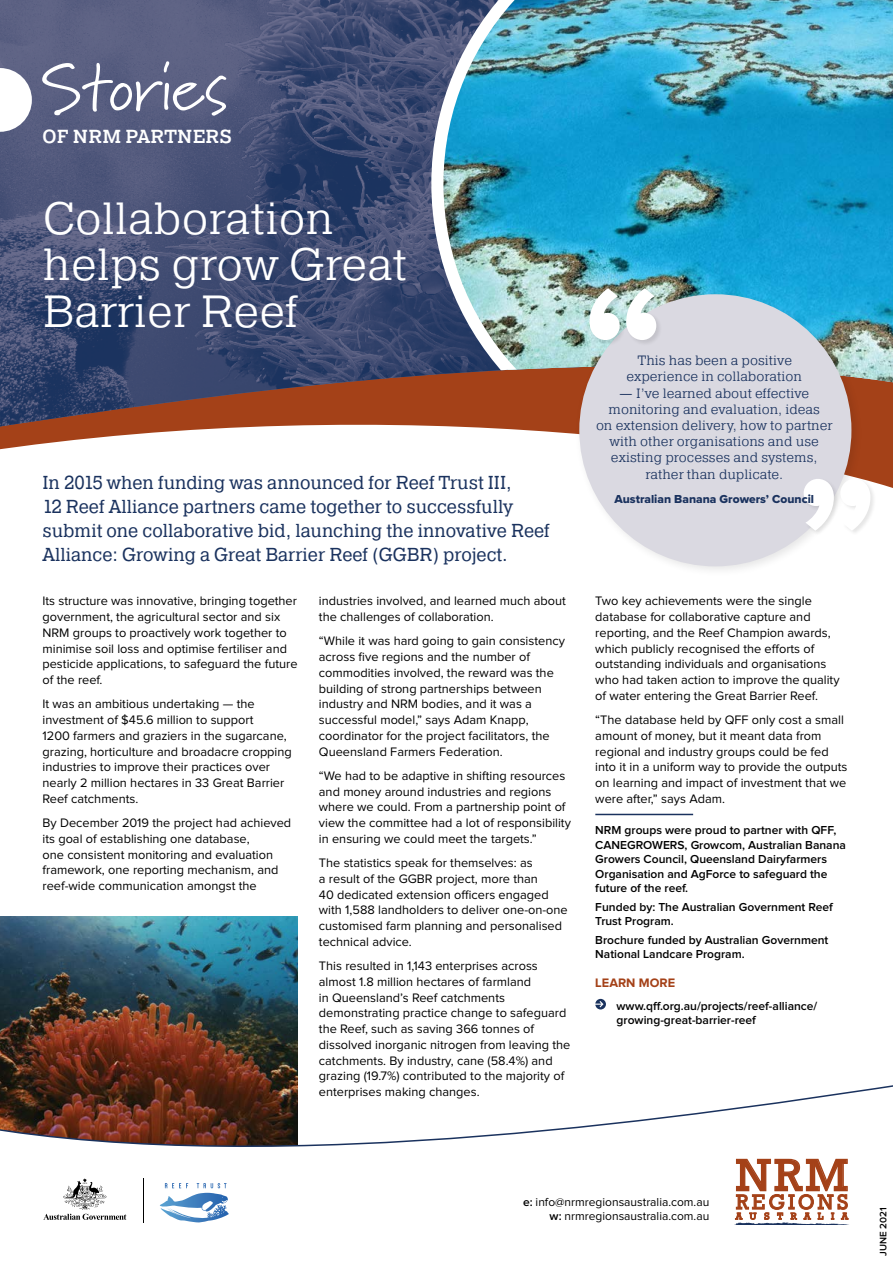
<style>
.page{position:relative;width:893px;height:1263px;background:#fff}
.page>*{position:absolute;margin:0;border:0;box-sizing:border-box;transform-origin:0 0}
.t1{font:66.75px "Marydale";color:#fff}
.t2{font:300 45px/46.5px "Pragmatica Slab";color:#fff}
.t3{font:44.85px "Geometric Slab 712 BT Medium A";color:#a44118;scale:1.04 1}
.t4{font:500 18.9px "Pragmatica Slab";letter-spacing:.01em;color:#fff;scale:.96 1}
.t5{font:18.75px/24px "Pragmatica Slab";color:#1a325e;scale:.95 1}
.t6{font:300 13.5px/16.2px "Pragmatica Slab";color:#1a325e;text-align:center}
.t7{font:12.75px/15.8px "Proxima Nova";color:#000}
.t8{font:700 12.75px "Proxima Nova";color:#a44118}
.t9{font:600 12px/14.4px "Proxima Nova";color:#000}
.t10{font:12px "Proxima Nova";color:#000}
.t11{font:12px "Proxima Nova Extrabld";color:#1a325e}
.t12{font:600 9.75px "Proxima Nova";color:#000}
.t13{font:9.3px "Geometric Slab 712 BT Medium A";color:#a44118;scale:1.07 1}
.s1{font-weight:600}
</style>
<div class="page">
<img style="left:0;top:916px;width:298px;height:165px">
<svg style="left:0;top:1081px;width:893px;height:142px"></svg>
<svg style="left:0;top:430px;width:893px;height:58px"></svg>
<img style="left:0;top:0;width:431px;height:426px">
<img style="left:431px;top:0;width:462px;height:426px">
<hr style="left:595px;top:814px;width:98px;height:1px;background:#1a325e">
<svg style="left:595px;top:999px;width:11px;height:10px"></svg>
<svg style="left:0;top:68px;width:32px;height:64px"></svg>
<div style="left:574px;top:289px;width:289px;height:289px;background:#000;opacity:.1"></div>
<div style="left:579px;top:294px;width:272px;height:272px;background:#dad9e1;border-radius:50%"></div>
<div style="left:588px;top:287px;width:74px;height:59px;background:#000;opacity:.1"></div>
<svg style="left:589px;top:288px;width:67px;height:52px"></svg>
<div style="left:802px;top:478px;width:74px;height:58px;background:#000;opacity:.1"></div>
<svg style="left:804px;top:479px;width:66px;height:52px"></svg>
<svg style="left:43px;top:1178px;width:83px;height:42px"></svg>
<hr style="left:143px;top:1178px;width:1px;height:45px;background:#000">
<svg style="left:159px;top:1183px;width:69px;height:32px"></svg>
<svg style="left:734px;top:1222px;width:116px;height:3px"></svg>
<svg style="left:735px;top:1193px;width:113px;height:17px"></svg>
<h1 class="t1" style="left:43px;top:48px;width:186px">Stories</h1>
<h3 class="t4" style="left:43px;top:125px;width:199px">OF NRM PARTNERS</h3>
<h2 class="t2" style="left:43px;top:195px;width:366px">Collaboration helps grow Great<br>Barrier Reef</h2>
<h3 class="t5" style="left:43px;top:471px;width:536px">In 2015 when funding was announced for Reef Trust III,<br>12 Reef Alliance partners came together to successfully submit one collaborative bid, launching the innovative Reef Alliance: Growing a Great Barrier Reef (GGBR) project.</h3>
<p class="t7" style="left:43px;top:594px;width:257px">Its structure was innovative, bringing together government, the agricultural sector and six NRM groups to proactively work together to minimise soil loss and optimise fertiliser and pesticide applications, to safeguard the future of the reef.</p>
<p class="t7" style="left:43px;top:697px;width:251px">It was an ambitious undertaking — the investment of $45.6 million to support<br>1200 farmers and graziers in the sugarcane, grazing, horticulture and broadacre cropping industries to improve their practices over nearly 2 million hectares in 33 Great Barrier Reef catchments.</p>
<p class="t7" style="left:43px;top:815px;width:250px">By December 2019 the project had achieved its goal of establishing one database,<br>one consistent monitoring and evaluation framework, one reporting mechanism, and reef-wide communication amongst the</p>
<p class="t7" style="left:319px;top:594px;width:249px">industries involved, and learned much about the challenges of collaboration.</p>
<p class="t7" style="left:319px;top:634px;width:248px">“While it was hard going to gain consistency across five regions and the number of commodities involved, the reward was the building of strong partnerships between industry and NRM bodies, and it was a successful model,” says Adam Knapp, coordinator for the project facilitators, the Queensland Farmers Federation.</p>
<p class="t7" style="left:319px;top:768px;width:254px">“We had to be adaptive in shifting resources and money around industries and regions where we could. From a partnership point of view the committee had a lot of responsibility in ensuring we could meet the targets.”</p>
<p class="t7" style="left:319px;top:855px;width:250px">The statistics speak for themselves: as<br>a result of the GGBR project, more than<br>40 dedicated extension officers engaged with 1,588 landholders to deliver one-on-one customised farm planning and personalised technical advice.</p>
<p class="t7" style="left:319px;top:958px;width:253px">This resulted in 1,143 enterprises across almost 1.8 million hectares of farmland<br>in Queensland’s Reef catchments demonstrating practice change to safeguard the Reef, such as saving 366 tonnes of dissolved inorganic nitrogen from leaving the catchments. By industry, cane (58.4%) and grazing (19.7%) contributed to the majority of enterprises making changes.</p>
<p class="t6" style="left:626px;top:352px;width:177px">This has been a positive experience in collaboration</p>
<p class="t6" style="left:596px;top:385px;width:238px">— I’ve learned about effective monitoring and evaluation, ideas<br>on extension delivery, how to partner with other organisations and use existing processes and systems, rather than duplicate.</p>
<p class="t11" style="left:615px;top:490px;width:201px">Australian Banana Growers’ Council</p>
<p class="t7" style="left:595px;top:594px;width:246px">Two key achievements were the single database for collaborative capture and reporting, and the Reef Champion awards, which publicly recognised the efforts of outstanding individuals and organisations who had taken action to improve the quality of water entering the Great Barrier Reef.</p>
<p class="t7" style="left:595px;top:713px;width:254px">“The database held by QFF only cost a small amount of money, but it meant data from regional and industry groups could be fed into it in a uniform way to provide the outputs on learning and impact of investment that we were after,” says Adam.</p>
<p class="t9" style="left:595px;top:824px;width:252px">NRM groups were proud to partner with QFF, CANEGROWERS, Growcom, Australian Banana Growers Council, Queensland Dairyfarmers Organisation and AgForce to safeguard the future of the reef.</p>
<p class="t9" style="left:595px;top:900px;width:239px">Funded by: The Australian Government Reef<br>Trust Program.</p>
<p class="t9" style="left:595px;top:933px;width:235px">Brochure funded by Australian Government<br>National Landcare Program.</p>
<p class="t8" style="left:595px;top:976px;width:81px">LEARN MORE</p>
<p class="t9" style="left:617px;top:999px;width:202px">www.qff.org.au/projects/reef-alliance/ growing-great-barrier-reef</p>
<h3 class="t3" style="left:736px;top:1147px;width:109px">NRM</h3>
<p class="t10" style="left:523px;top:1196px;width:188px"><span class="s1">e:</span> info@nrmregionsaustralia.com.au</p>
<p class="t10" style="left:550px;top:1211px;width:161px"><span class="s1">w:</span> nrmregionsaustralia.com.au</p>
<p class="t13" style="left:736px;top:1210px;width:106px">A U S T R A L I A</p>
<p class="t12" style="left:879px;top:1256px;width:50px;rotate:-90deg">JUNE 2021</p>
</div>
